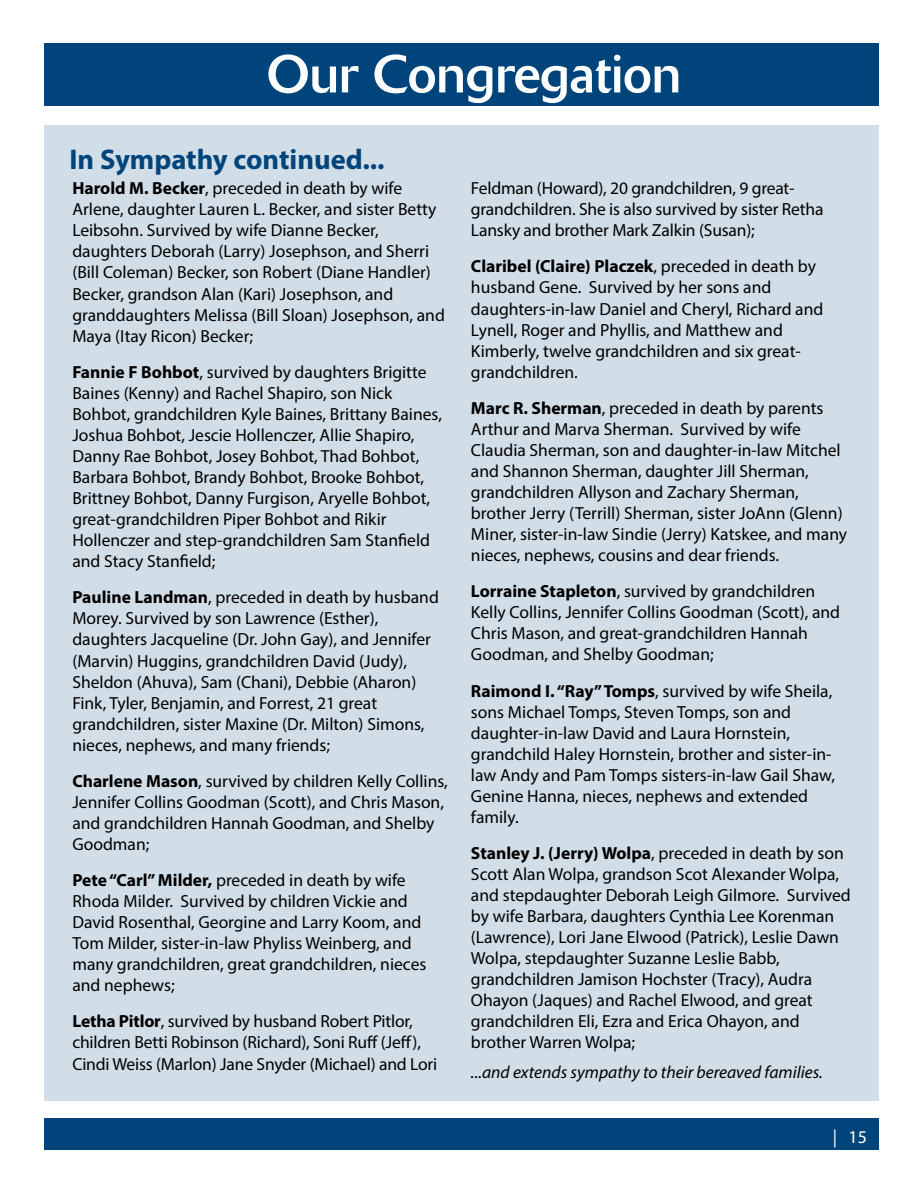
<style>
.page{position:relative;width:918px;height:1188px;background:#fff}
.page>*{position:absolute;margin:0;border:0;box-sizing:border-box;transform-origin:0 0}
.t1{font:52.5px "Delta";color:#fff}
.t2{font:700 28.5px "Myriad Pro";color:#00447c}
.t3{font:18px "Myriad Pro";color:#fff}
.t4{font:17.55px/21px "Myriad Pro";color:#000}
.t5{font:italic 17.55px "Myriad Pro";color:#000}
.s1{font-weight:700}
</style>
<div class="page">
<div style="left:44px;top:43px;width:835px;height:63px;background:#00447c"></div>
<div style="left:44px;top:1118px;width:835px;height:32px;background:#00447c"></div>
<div style="left:44px;top:125px;width:835px;height:976px;background:#d1dde7"></div>
<h1 class="t1" style="left:267px;top:43px;width:416px">Our Congregation</h1>
<h2 class="t2" style="left:69px;top:141px;width:317px">In Sympathy continued...</h2>
<p class="t4" style="left:72px;top:178px;width:374px"><span class="s1">Harold M. Becker</span>, preceded in death by wife Arlene, daughter Lauren L. Becker, and sister Betty Leibsohn. Survived by wife Dianne Becker, daughters Deborah (Larry) Josephson, and Sherri (Bill Coleman) Becker, son Robert (Diane Handler)<br>Becker, grandson Alan (Kari) Josephson, and granddaughters Melissa (Bill Sloan) Josephson, and Maya (Itay Ricon) Becker;</p>
<p class="t4" style="left:72px;top:361px;width:371px"><span class="s1">Fannie F Bohbot</span>, survived by daughters Brigitte Baines (Kenny) and Rachel Shapiro, son Nick Bohbot, grandchildren Kyle Baines, Brittany Baines, Joshua Bohbot, Jescie Hollenczer, Allie Shapiro, Danny Rae Bohbot, Josey Bohbot, Thad Bohbot, Barbara Bohbot, Brandy Bohbot, Brooke Bohbot, Brittney Bohbot, Danny Furgison, Aryelle Bohbot, great-grandchildren Piper Bohbot and Rikir Hollenczer and step-grandchildren Sam Stanfield and Stacy Stanfield;</p>
<p class="t4" style="left:72px;top:587px;width:368px"><span class="s1">Pauline Landman</span>, preceded in death by husband Morey. Survived by son Lawrence (Esther), daughters Jacqueline (Dr. John Gay), and Jennifer (Marvin) Huggins, grandchildren David (Judy), Sheldon (Ahuva), Sam (Chani), Debbie (Aharon)<br>Fink, Tyler, Benjamin, and Forrest, 21 great grandchildren, sister Maxine (Dr. Milton) Simons, nieces, nephews, and many friends;</p>
<p class="t4" style="left:72px;top:770px;width:377px"><span class="s1">Charlene Mason</span>, survived by children Kelly Collins, Jennifer Collins Goodman (Scott), and Chris Mason, and grandchildren Hannah Goodman, and Shelby Goodman;</p>
<p class="t4" style="left:72px;top:869px;width:356px"><span class="s1">Pete “Carl” Milder,</span> preceded in death by wife Rhoda Milder. Survived by children Vickie and David Rosenthal, Georgine and Larry Koom, and Tom Milder, sister-in-law Phyliss Weinberg, and many grandchildren, great grandchildren, nieces and nephews;</p>
<p class="t4" style="left:72px;top:1011px;width:366px"><span class="s1">Letha Pitlor</span>, survived by husband Robert Pitlor, children Betti Robinson (Richard), Soni Ruff (Jeff),<br>Cindi Weiss (Marlon) Jane Snyder (Michael) and Lori</p>
<p class="t4" style="left:471px;top:178px;width:354px">Feldman (Howard), 20 grandchildren, 9 great&shy;grandchildren. She is also survived by sister Retha<br>Lansky and brother Mark Zalkin (Susan);</p>
<p class="t4" style="left:471px;top:256px;width:354px"><span class="s1">Claribel (Claire) Placzek</span>, preceded in death by husband Gene. Survived by her sons and daughters-in-law Daniel and Cheryl, Richard and Lynell, Roger and Phyllis, and Matthew and Kimberly, twelve grandchildren and six great&shy;grandchildren.</p>
<p class="t4" style="left:471px;top:397px;width:378px"><span class="s1">Marc R. Sherman</span>, preceded in death by parents Arthur and Marva Sherman. Survived by wife Claudia Sherman, son and daughter-in-law Mitchel and Shannon Sherman, daughter Jill Sherman, grandchildren Allyson and Zachary Sherman, brother Jerry (Terrill) Sherman, sister JoAnn (Glenn)<br>Miner, sister-in-law Sindie (Jerry) Katskee, and many nieces, nephews, cousins and dear friends.</p>
<p class="t4" style="left:471px;top:581px;width:371px"><span class="s1">Lorraine Stapleton</span>, survived by grandchildren Kelly Collins, Jennifer Collins Goodman (Scott), and Chris Mason, and great-grandchildren Hannah Goodman, and Shelby Goodman;</p>
<p class="t4" style="left:471px;top:680px;width:366px"><span class="s1">Raimond I. “Ray” Tomps</span>, survived by wife Sheila, sons Michael Tomps, Steven Tomps, son and daughter-in-law David and Laura Hornstein, grandchild Haley Hornstein, brother and sister-in&shy;law Andy and Pam Tomps sisters-in-law Gail Shaw, Genine Hanna, nieces, nephews and extended family.</p>
<p class="t4" style="left:471px;top:842px;width:381px"><span class="s1">Stanley J. (Jerry) Wolpa</span>, preceded in death by son Scott Alan Wolpa, grandson Scot Alexander Wolpa, and stepdaughter Deborah Leigh Gilmore. Survived by wife Barbara, daughters Cynthia Lee Korenman (Lawrence), Lori Jane Elwood (Patrick), Leslie Dawn Wolpa, stepdaughter Suzanne Leslie Babb, grandchildren Jamison Hochster (Tracy), Audra Ohayon (Jaques) and Rachel Elwood, and great grandchildren Eli, Ezra and Erica Ohayon, and brother Warren Wolpa;</p>
<p class="t5" style="left:471px;top:1062px;width:353px">...and extends sympathy to their bereaved families.</p>
<p class="t3" style="left:833px;top:1126px;width:36px">| 15</p>
</div>
